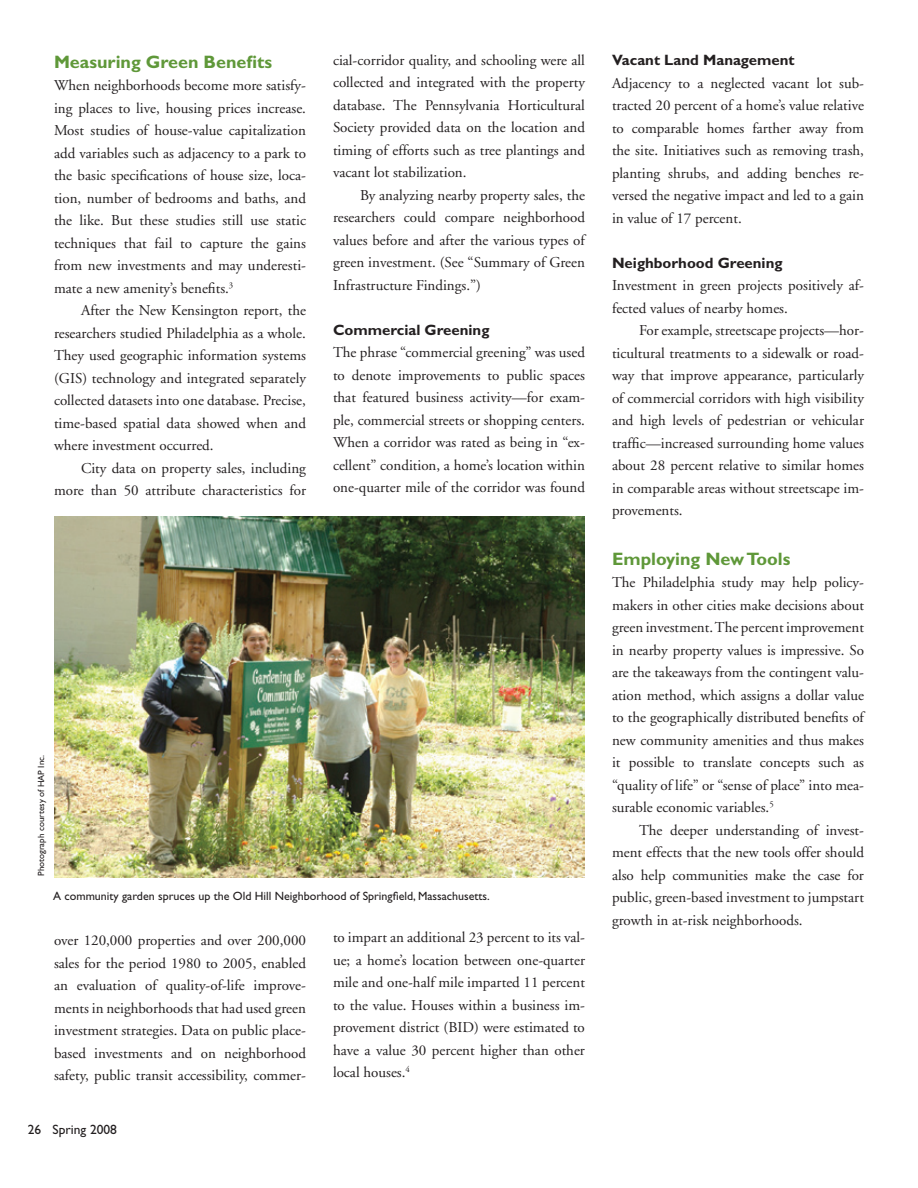
<style>
.page{position:relative;width:918px;height:1188px;background:#fff}
.page>*{position:absolute;margin:0;border:0;box-sizing:border-box;transform-origin:0 0}
.Body_Text_Indent{font:700 18px "Gill Sans";color:#5f9839}
.Body_Text_Indent-2{font:15px/22.5px "Adobe Garamond";color:#231f20;text-align:justify}
.Body_Text_Indent-3{font:700 15px "Gill Sans";color:#231f20}
.t1{font:13.5px "Gill Sans";color:#231f20}
.t2{font:12px "Gill Sans";color:#231f20}
.endnote1{font:9px "Gill Sans";color:#231f20}
</style>
<div class="page">
<img style="left:54px;top:516px;width:531px;height:361px">
<p class="Body_Text_Indent" style="left:54px;top:51px;width:220px">Measuring Green Benefits</p>
<p class="Body_Text_Indent-2" style="left:54px;top:74px;width:254px">When neighborhoods become more satisfy&shy;ing places to live, housing prices increase.<br>Most studies of house-value capitalization add variables such as adjacency to a park to the basic specifications of house size, loca&shy;tion, number of bedrooms and baths, and the like. But these studies still use static techniques that fail to capture the gains from new investments and may underesti&shy;mate a new amenity’s benefits.<sup>3</sup></p>
<p class="Body_Text_Indent-2" style="left:54px;top:299px;width:254px;text-indent:27px">After the New Kensington report, the researchers studied Philadelphia as a whole.<br>They used geographic information systems (GIS) technology and integrated separately collected datasets into one database. Precise, time-based spatial data showed when and where investment occurred.</p>
<p class="Body_Text_Indent-2" style="left:54px;top:457px;width:254px;text-align:right">City data on property sales, including more than 50 attribute characteristics for</p>
<p class="Body_Text_Indent-2" style="left:333px;top:49px;width:254px">cial-corridor quality, and schooling were all collected and integrated with the property database. The Pennsylvania Horticultural Society provided data on the location and timing of efforts such as tree plantings and vacant lot stabilization.</p>
<p class="Body_Text_Indent-2" style="left:333px;top:184px;width:253px;text-indent:27px">By analyzing nearby property sales, the researchers could compare neighborhood values before and after the various types of green investment. (See “Summary of Green Infrastructure Findings.”)</p>
<p class="Body_Text_Indent-3" style="left:333px;top:321px;width:158px">Commercial Greening</p>
<p class="Body_Text_Indent-2" style="left:333px;top:342px;width:254px">The phrase “commercial greening” was used to denote improvements to public spaces that featured business activity—for exam&shy;ple, commercial streets or shopping centers.<br>When a corridor was rated as being in “ex&shy;cellent” condition, a home’s location within one-quarter mile of the corridor was found</p>
<p class="endnote1" style="left:36px;top:876px;width:123px;rotate:-90deg">Photograph courtesy of HAP Inc.</p>
<p class="t2" style="left:53px;top:889px;width:438px">A community garden spruces up the Old Hill Neighborhood of Springfield, Massachusetts.</p>
<p class="Body_Text_Indent-2" style="left:54px;top:929px;width:254px">over 120,000 properties and over 200,000 sales for the period 1980 to 2005, enabled an evaluation of quality-of-life improve&shy;ments in neighborhoods that had used green investment strategies. Data on public place&shy;based investments and on neighborhood safety, public transit accessibility, commer-</p>
<p class="t1" style="left:28px;top:1121px;width:91px">26 Spring 2008</p>
<p class="Body_Text_Indent-2" style="left:333px;top:927px;width:254px">to impart an additional 23 percent to its val&shy;ue; a home’s location between one-quarter mile and one-half mile imparted 11 percent to the value. Houses within a business im&shy;provement district (BID) were estimated to have a value 30 percent higher than other local houses.<sup>4</sup></p>
<p class="Body_Text_Indent-3" style="left:612px;top:51px;width:184px">Vacant Land Management</p>
<p class="Body_Text_Indent-2" style="left:612px;top:72px;width:254px">Adjacency to a neglected vacant lot sub&shy;tracted 20 percent of a home’s value relative to comparable homes farther away from the site. Initiatives such as removing trash, planting shrubs, and adding benches re&shy;versed the negative impact and led to a gain in value of 17 percent.</p>
<p class="Body_Text_Indent-3" style="left:612px;top:254px;width:172px">Neighborhood Greening</p>
<p class="Body_Text_Indent-2" style="left:612px;top:275px;width:253px">Investment in green projects positively af&shy;fected values of nearby homes.</p>
<p class="Body_Text_Indent-2" style="left:612px;top:320px;width:254px;text-indent:27px">For example, streetscape projects—hor&shy;ticultural treatments to a sidewalk or road&shy;way that improve appearance, particularly of commercial corridors with high visibility and high levels of pedestrian or vehicular traffic—increased surrounding home values about 28 percent relative to similar homes in comparable areas without streetscape im&shy;provements.</p>
<p class="Body_Text_Indent" style="left:612px;top:548px;width:180px">Employing New Tools</p>
<p class="Body_Text_Indent-2" style="left:612px;top:572px;width:254px">The Philadelphia study may help policy&shy;makers in other cities make decisions about green investment. The percent improvement in nearby property values is impressive. So are the takeaways from the contingent valu&shy;ation method, which assigns a dollar value to the geographically distributed benefits of new community amenities and thus makes it possible to translate concepts such as “quality of life” or “sense of place” into mea&shy;surable economic variables.<sup>5</sup></p>
<p class="Body_Text_Indent-2" style="left:612px;top:819px;width:254px;text-indent:27px">The deeper understanding of invest&shy;ment effects that the new tools offer should also help communities make the case for public, green-based investment to jumpstart growth in at-risk neighborhoods.</p>
</div>
